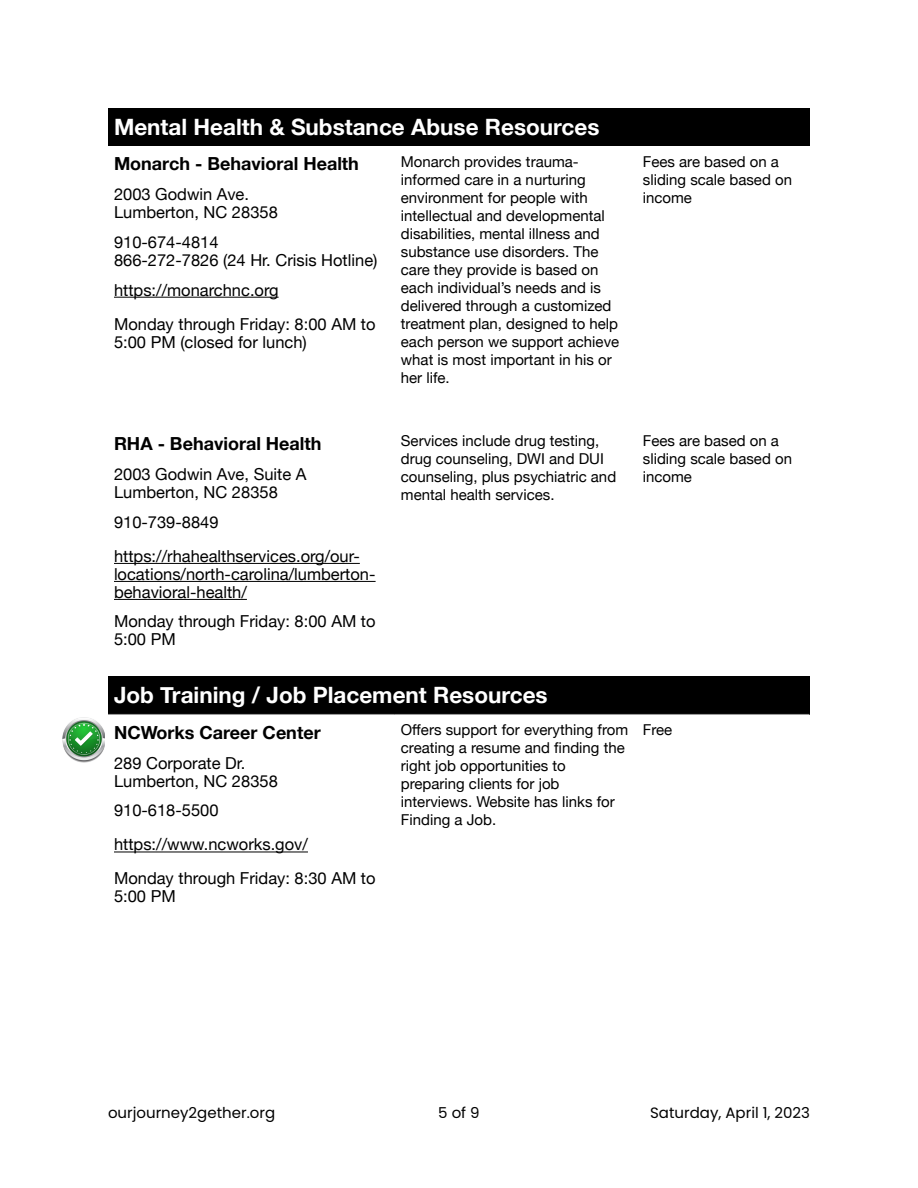
<style>
.page{position:relative;width:918px;height:1188px;background:#fff}
.page>*{position:absolute;margin:0;border:0;box-sizing:border-box;transform-origin:0 0}
.t1{font:700 22.5px "Helvetica Neue";color:#fff}
.t2{font:700 18px "Helvetica Neue";color:#000}
.t3{font:16.5px/18px "Helvetica Neue";color:#000}
.t4{font:15px/18px "Helvetica Neue";color:#000}
.t5{font:15px "Poppins";color:#000}
</style>
<div class="page">
<div style="left:108px;top:108px;width:701px;height:38px;background:#000"></div>
<hr style="left:114px;top:297px;width:165px;height:1px;background:#000">
<hr style="left:114px;top:563px;width:246px;height:1px;background:#000">
<hr style="left:114px;top:581px;width:262px;height:1px;background:#000">
<hr style="left:114px;top:599px;width:133px;height:1px;background:#000">
<div style="left:108px;top:676px;width:701px;height:38px;background:#000"></div>
<hr style="left:114px;top:852px;width:194px;height:1px;background:#000">
<hr style="left:108px;top:714px;width:701px;height:1px;background:#a6a6a6">
<img style="left:63px;top:718px;width:42px;height:44px">
<h1 class="t1" style="left:114px;top:114px;width:487px">Mental Health &amp; Substance Abuse Resources</h1>
<p class="t2" style="left:114px;top:153px;width:246px">Monarch - Behavioral Health</p>
<p class="t4" style="left:401px;top:152px;width:220px">Monarch provides trauma&shy;informed care in a nurturing environment for people with intellectual and developmental disabilities, mental illness and substance use disorders. The care they provide is based on each individual’s needs and is delivered through a customized treatment plan, designed to help each person we support achieve what is most important in his or her life.</p>
<p class="t4" style="left:643px;top:152px;width:151px">Fees are based on a sliding scale based on</p>
<p class="t3" style="left:114px;top:185px;width:137px">2003 Godwin Ave.</p>
<p class="t4" style="left:643px;top:188px;width:51px">income</p>
<p class="t3" style="left:114px;top:198px;width:165px;line-height:29.5px">Lumberton, NC 28358<br>910-674-4814</p>
<p class="t3" style="left:114px;top:245px;width:265px;line-height:29.5px">866-272-7826 (24 Hr. Crisis Hotline) https://monarchnc.org</p>
<p class="t3" style="left:114px;top:315px;width:263px">Monday through Friday: 8:00 AM to<br>5:00 PM (closed for lunch)</p>
<p class="t2" style="left:114px;top:433px;width:209px">RHA - Behavioral Health</p>
<p class="t4" style="left:401px;top:432px;width:217px">Services include drug testing, drug counseling, DWI and DUI counseling, plus psychiatric and mental health services.</p>
<p class="t4" style="left:643px;top:432px;width:151px">Fees are based on a sliding scale based on</p>
<p class="t3" style="left:114px;top:465px;width:194px">2003 Godwin Ave, Suite A</p>
<p class="t4" style="left:643px;top:468px;width:51px">income</p>
<p class="t3" style="left:114px;top:477px;width:165px;line-height:29.5px">Lumberton, NC 28358<br>910-739-8849</p>
<p class="t3" style="left:114px;top:547px;width:263px">https://rhahealthservices.org/our&shy;locations/north-carolina/lumberton&shy;behavioral-health/</p>
<p class="t3" style="left:114px;top:612px;width:263px">Monday through Friday: 8:00 AM to<br>5:00 PM</p>
<h1 class="t1" style="left:114px;top:681px;width:435px">Job Training / Job Placement Resources</h1>
<p class="t2" style="left:114px;top:721px;width:208px">NCWorks Career Center</p>
<p class="t4" style="left:401px;top:721px;width:229px">Offers support for everything from creating a resume and fi nding the right job opportunities to preparing clients for job interviews. Website has links for<br>Finding a Job.</p>
<p class="t4" style="left:643px;top:721px;width:31px">Free</p>
<p class="t3" style="left:114px;top:754px;width:165px">289 Corporate Dr.<br>Lumberton, NC 28358</p>
<p class="t3" style="left:114px;top:793px;width:263px;line-height:34px">910-618-5500 https://www.ncworks.gov/<br>Monday through Friday: 8:30 AM to</p>
<p class="t3" style="left:114px;top:887px;width:63px">5:00 PM</p>
<p class="t5" style="left:108px;top:1102px;width:169px">ourjourney2gether.org</p>
<p class="t5" style="left:438px;top:1102px;width:43px">5 of 9</p>
<p class="t5" style="left:650px;top:1102px;width:161px">Saturday, April 1, 2023</p>
</div>
